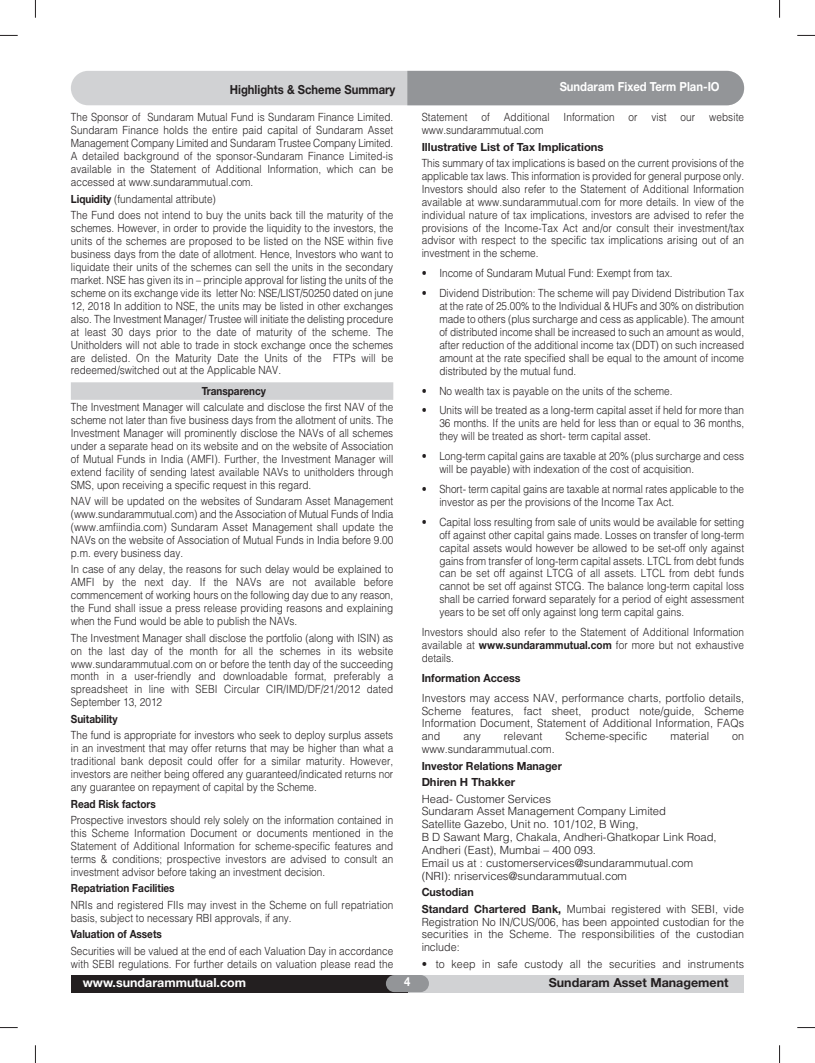
<style>
.page{position:relative;width:815px;height:1063px;background:#fff}
.page>*{position:absolute;margin:0;border:0;box-sizing:border-box;transform-origin:0 0}
.t1{font:700 12.5px "Helvetica Neue";color:#fff;scale:.9 1}
.t2{font:700 12.5px "Helvetica Neue";color:#231f20;scale:.9 1}
.t3{font:700 12.5px "Helvetica Neue";color:#231f20}
.t4{font:700 12.5px "Helvetica Neue";color:#fff}
.t5{font:300 11.25px/13px "Helvetica";color:#231f20;text-align:justify;scale:.89 1}
.t6{font:300 11.25px/12.9px "Helvetica";color:#231f20;text-align:justify;scale:.95 1}
.t7{font:300 11.25px/12.9px "Helvetica";color:#231f20}
.t8{font:700 11.25px "Helvetica Neue";color:#231f20;scale:.89 1}
.t9{font:700 11.25px/16.4px "Helvetica Neue";color:#231f20;scale:.95 1}
.t10{font:700 11.25px "Helvetica Neue";color:#231f20}
.s1{font-family:"Helvetica Neue";font-weight:700}
</style>
<div class="page">
<svg style="left:35px;top:0;width:1px;height:18px"></svg>
<svg style="left:0;top:35px;width:18px;height:1px"></svg>
<svg style="left:0;top:1027px;width:18px;height:1px"></svg>
<svg style="left:797px;top:35px;width:18px;height:1px"></svg>
<svg style="left:797px;top:1027px;width:18px;height:1px"></svg>
<svg style="left:779px;top:0;width:1px;height:18px"></svg>
<svg style="left:35px;top:1045px;width:1px;height:18px"></svg>
<svg style="left:779px;top:1045px;width:1px;height:18px"></svg>
<div style="left:407px;top:975px;width:337px;height:17px;background:#d1d2d4"></div>
<div style="left:71px;top:975px;width:336px;height:17px;background:#231f20"></div>
<div style="left:386px;top:975px;width:43px;height:17px;background:#939598;border-radius:9px"></div>
<div style="left:71px;top:71px;width:673px;height:34px;background:#d1d2d4;border-radius:17px"></div>
<div style="left:407px;top:71px;width:337px;height:34px;background:#939598"></div>
<div style="left:71px;top:382px;width:322px;height:18px;background:#d1d2d4"></div>
<p class="t2" style="left:230px;top:85px;width:186px">Highlights &amp; Scheme Summary</p>
<p class="t1" style="left:560px;top:82px;width:179px">Sundaram Fixed Term Plan-IO</p>
<p class="t5" style="left:71px;top:110px;width:364px">The Sponsor of Sundaram Mutual Fund is Sundaram Finance Limited.<br>Sundaram Finance holds the entire paid capital of Sundaram Asset Management Company Limited and Sundaram Trustee Company Limited.<br>A detailed background of the sponsor-Sundaram Finance Limited-is available in the Statement of Additional Information, which can be accessed at www.sundarammutual.com.</p>
<p class="t5" style="left:71px;top:190px;width:364px;line-height:16.5px"><span class="s1">Liquidity</span> (fundamental attribute)<br>The Fund does not intend to buy the units back till the maturity of the</p>
<p class="t5" style="left:71px;top:221px;width:364px">schemes. However, in order to provide the liquidity to the investors, the units of the schemes are proposed to be listed on the NSE within five business days from the date of allotment. Hence, Investors who want to liquidate their units of the schemes can sell the units in the secondary market. NSE has given its in – principle approval for listing the units of the scheme on its exchange vide its letter No: NSE/LIST/50250 dated on june 12, 2018 In addition to NSE, the units may be listed in other exchanges also. The Investment Manager/ Trustee will initiate the delisting procedure at least 30 days prior to the date of maturity of the scheme. The Unitholders will not able to trade in stock exchange once the schemes are delisted. On the Maturity Date the Units of the FTPs will be redeemed/switched out at the Applicable NAV.</p>
<p class="t8" style="left:202px;top:386px;width:74px">Transparency</p>
<p class="t5" style="left:71px;top:400px;width:364px">The Investment Manager will calculate and disclose the first NAV of the scheme not later than five business days from the allotment of units. The Investment Manager will prominently disclose the NAVs of all schemes under a separate head on its website and on the website of Association of Mutual Funds in India (AMFI). Further, the Investment Manager will extend facility of sending latest available NAVs to unitholders through SMS, upon receiving a specific request in this regard.</p>
<p class="t5" style="left:71px;top:494px;width:364px">NAV will be updated on the websites of Sundaram Asset Management (www.sundarammutual.com) and the Association of Mutual Funds of India (www.amfiindia.com) Sundaram Asset Management shall update the NAVs on the website of Association of Mutual Funds in India before 9.00 p.m. every business day.</p>
<p class="t5" style="left:71px;top:562px;width:364px">In case of any delay, the reasons for such delay would be explained to AMFI by the next day. If the NAVs are not available before commencement of working hours on the following day due to any reason, the Fund shall issue a press release providing reasons and explaining when the Fund would be able to publish the NAVs.</p>
<p class="t5" style="left:71px;top:630px;width:364px">The Investment Manager shall disclose the portfolio (along with ISIN) as on the last day of the month for all the schemes in its website www.sundarammutual.com on or before the tenth day of the succeeding month in a user-friendly and downloadable format, preferably a spreadsheet in line with SEBI Circular CIR/IMD/DF/21/2012 dated September 13, 2012</p>
<p class="t8" style="left:71px;top:715px;width:54px">Suitability</p>
<p class="t5" style="left:71px;top:728px;width:364px">The fund is appropriate for investors who seek to deploy surplus assets in an investment that may offer returns that may be higher than what a traditional bank deposit could offer for a similar maturity. However, investors are neither being offered any guaranteed/indicated returns nor any guarantee on repayment of capital by the Scheme.</p>
<p class="t8" style="left:71px;top:800px;width:97px">Read Risk factors</p>
<p class="t5" style="left:71px;top:813px;width:364px">Prospective investors should rely solely on the information contained in this Scheme Information Document or documents mentioned in the Statement of Additional Information for scheme-specific features and terms &amp; conditions; prospective investors are advised to consult an investment advisor before taking an investment decision.</p>
<p class="t8" style="left:71px;top:884px;width:118px">Repatriation Facilities</p>
<p class="t5" style="left:71px;top:898px;width:364px">NRIs and registered FIIs may invest in the Scheme on full repatriation basis, subject to necessary RBI approvals, if any.</p>
<p class="t8" style="left:71px;top:930px;width:104px">Valuation of Assets</p>
<p class="t5" style="left:71px;top:943px;width:364px">Securities will be valued at the end of each Valuation Day in accordance with SEBI regulations. For further details on valuation please read the</p>
<p class="t5" style="left:422px;top:110px;width:364px">Statement of Additional Information or vist our website www.sundarammutual.com</p>
<p class="t10" style="left:422px;top:143px;width:183px">Illustrative List of Tax Implications</p>
<p class="t5" style="left:422px;top:156px;width:364px">This summary of tax implications is based on the current provisions of the applicable tax laws. This information is provided for general purpose only.<br>Investors should also refer to the Statement of Additional Information available at www.sundarammutual.com for more details. In view of the individual nature of tax implications, investors are advised to refer the provisions of the Income-Tax Act and/or consult their investment/tax advisor with respect to the specific tax implications arising out of an investment in the scheme.</p>
<p class="t5" style="left:422px;top:266px;width:283px">• Income of Sundaram Mutual Fund: Exempt from tax.</p>
<p class="t5" style="left:439px;top:286px;width:344px;text-indent:-18px">• Dividend Distribution: The scheme will pay Dividend Distribution Tax at the rate of 25.00% to the Individual &amp; HUFs and 30% on distribution made to others (plus surcharge and cess as applicable). The amount of distributed income shall be increased to such an amount as would, after reduction of the additional income tax (DDT) on such increased amount at the rate specified shall be equal to the amount of income distributed by the mutual fund.</p>
<p class="t5" style="left:422px;top:383px;width:283px">• No wealth tax is payable on the units of the scheme.</p>
<p class="t5" style="left:439px;top:403px;width:344px;text-indent:-18px">• Units will be treated as a long-term capital asset if held for more than 36 months. If the units are held for less than or equal to 36 months, they will be treated as short- term capital asset.</p>
<p class="t5" style="left:439px;top:449px;width:344px;text-indent:-18px">• Long-term capital gains are taxable at 20% (plus surcharge and cess will be payable) with indexation of the cost of acquisition.</p>
<p class="t5" style="left:439px;top:482px;width:344px;text-indent:-18px">• Short- term capital gains are taxable at normal rates applicable to the investor as per the provisions of the Income Tax Act.</p>
<p class="t5" style="left:439px;top:515px;width:344px;text-indent:-18px">• Capital loss resulting from sale of units would be available for setting off against other capital gains made. Losses on transfer of long-term capital assets would however be allowed to be set-off only against gains from transfer of long-term capital assets. LTCL from debt funds can be set off against LTCG of all assets. LTCL from debt funds cannot be set off against STCG. The balance long-term capital loss shall be carried forward separately for a period of eight assessment years to be set off only against long term capital gains.</p>
<p class="t5" style="left:422px;top:625px;width:364px">Investors should also refer to the Statement of Additional Information available at <span class="s1">www.sundarammutual.com</span> for more but not exhaustive details.</p>
<p class="t9" style="left:422px;top:671px;width:106px">Information Access</p>
<p class="t6" style="left:422px;top:690px;width:341px">Investors may access NAV, performance charts, portfolio details, Scheme features, fact sheet, product note/guide, Scheme Information Document, Statement of Additional Information, FAQs and</p>
<p class="t6" style="left:463px;top:729px;width:20px">any</p>
<p class="t6" style="left:504px;top:729px;width:42px">relevant</p>
<p class="t6" style="left:566px;top:729px;width:87px">Scheme-specific</p>
<p class="t6" style="left:670px;top:729px;width:42px">material</p>
<p class="t6" style="left:732px;top:729px;width:14px">on</p>
<p class="t6" style="left:422px;top:742px;width:142px">www.sundarammutual.com.</p>
<p class="t9" style="left:422px;top:758px;width:149px">Investor Relations Manager<br>Dhiren H Thakker</p>
<p class="t7" style="left:422px;top:791px;width:297px">Head- Customer Services<br>Sundaram Asset Management Company Limited<br>Satellite Gazebo, Unit no. 101/102, B Wing,<br>B D Sawant Marg, Chakala, Andheri-Ghatkopar Link Road, Andheri (East), Mumbai – 400 093.<br>Email us at : customerservices@sundarammutual.com (NRI): nriservices@sundarammutual.com</p>
<p class="t9" style="left:422px;top:885px;width:56px">Custodian</p>
<p class="t6" style="left:422px;top:901px;width:341px"><span class="s1">Standard Chartered Bank,</span> Mumbai registered with SEBI, vide Registration No IN/CUS/006, has been appointed custodian for the securities in the Scheme. The responsibilities of the custodian include:</p>
<p class="t6" style="left:422px;top:956px;width:341px">• to keep in safe custody all the securities and instruments</p>
<p class="t4" style="left:83px;top:978px;width:165px">www.sundarammutual.com</p>
<p class="t1" style="left:404px;top:977px;width:8px">4</p>
<p class="t3" style="left:549px;top:978px;width:181px">Sundaram Asset Management</p>
</div>
